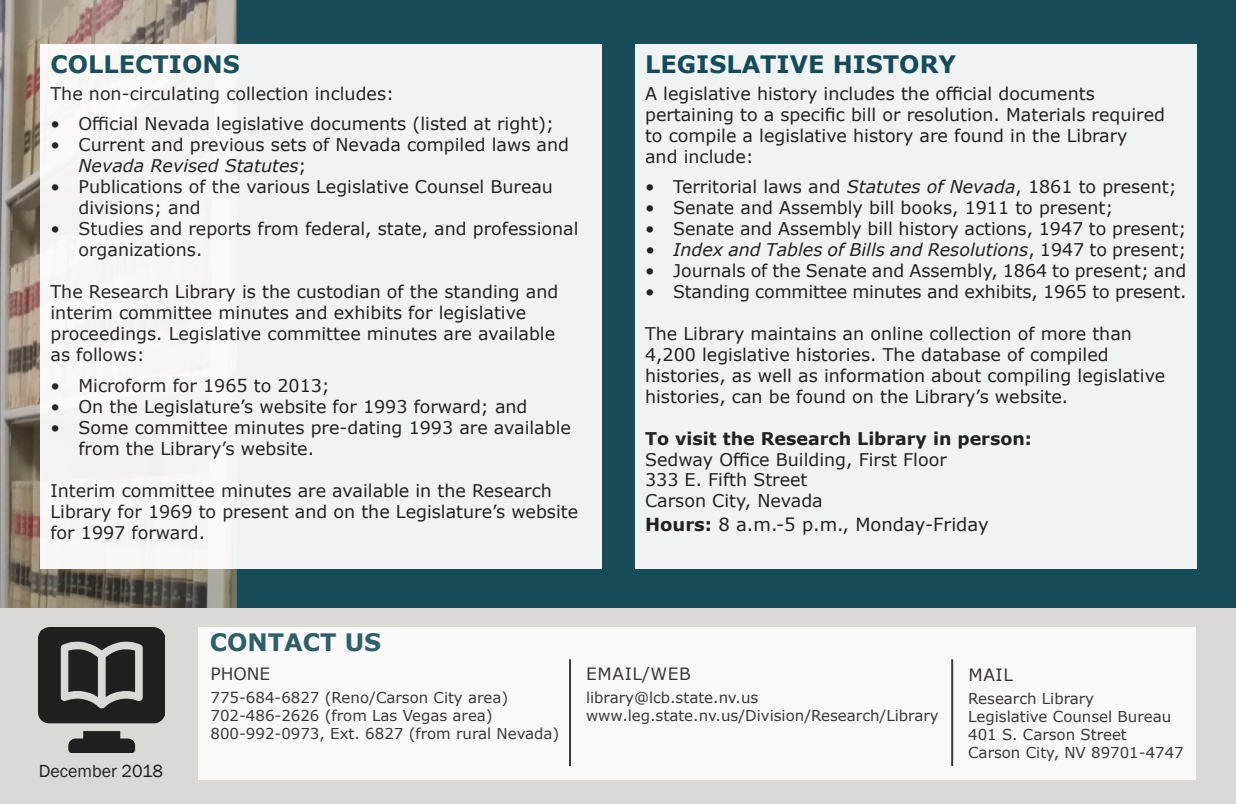
<style>
.page{position:relative;width:1236px;height:804px;background:#fff}
.page>*{position:absolute;margin:0;border:0;box-sizing:border-box;transform-origin:0 0}
.t1{font:700 24px "Verdana";color:#164c58}
.t2{font:18px "Verdana";color:#231f20}
.t3{font:18px "Franklin Gothic";color:#231f20}
.t4{font:17.6px/21px "Verdana";color:#231f20}
.t5{font:italic 17.6px "Verdana";color:#231f20}
.t6{font:700 17.6px "Verdana";color:#231f20}
.t7{font:17px "Verdana";letter-spacing:.035em;color:#231f20}
.t8{font:15px/18px "Verdana";color:#231f20}
.s1{font-style:italic}
.s2{font-style:normal}
.s3{font-weight:700}
</style>
<div class="page">
<div style="left:237px;top:0;width:999px;height:608px;background:#164c58"></div>
<img style="left:0;top:0;width:236px;height:608px">
<div style="left:0;top:608px;width:1236px;height:196px;background:#dad9d6"></div>
<div style="left:635px;top:44px;width:561px;height:525px;background:#f0f3f4"></div>
<div style="left:198px;top:627px;width:998px;height:152px;background:#faf9f9"></div>
<hr style="left:569px;top:659px;width:2px;height:107px;background:#231f20">
<hr style="left:951px;top:659px;width:2px;height:107px;background:#231f20">
<div style="left:40px;top:44px;width:562px;height:525px;background:#f0f3f4"></div>
<img style="left:39px;top:627px;width:125px;height:126px">
<svg style="left:0;top:0;width:7px;height:7px"></svg>
<svg style="left:1229px;top:0;width:7px;height:7px"></svg>
<h1 class="t1" style="left:50px;top:47px;width:191px">COLLECTIONS</h1>
<p class="t4" style="left:50px;top:83px;width:345px">The non-circulating collection includes:</p>
<p class="t4" style="left:50px;top:113px;width:505px">• Official Nevada legislative documents (listed at right);</p>
<p class="t4" style="left:78px;top:134px;width:492px;text-indent:-28px">• Current and previous sets of Nevada compiled laws and<br><span class="s1">Nevada Revised Statutes</span>;</p>
<p class="t4" style="left:78px;top:176px;width:476px;text-indent:-28px">• Publications of the various Legislative Counsel Bureau divisions; and</p>
<p class="t4" style="left:78px;top:218px;width:502px;text-indent:-28px">• Studies and reports from federal, state, and professional organizations.</p>
<p class="t4" style="left:50px;top:281px;width:509px">The Research Library is the custodian of the standing and interim committee minutes and exhibits for legislative proceedings. Legislative committee minutes are available as follows:</p>
<p class="t4" style="left:50px;top:375px;width:281px">• Microform for 1965 to 2013;</p>
<p class="t4" style="left:50px;top:396px;width:479px">• On the Legislature’s website for 1993 forward; and</p>
<p class="t4" style="left:78px;top:417px;width:494px;text-indent:-28px">• Some committee minutes pre-dating 1993 are available from the Library’s website.</p>
<p class="t4" style="left:50px;top:480px;width:529px">Interim committee minutes are available in the Research<br>Library for 1969 to present and on the Legislature’s website for 1997 forward.</p>
<h1 class="t1" style="left:645px;top:47px;width:313px">LEGISLATIVE HISTORY</h1>
<p class="t4" style="left:645px;top:83px;width:522px">A legislative history includes the official documents pertaining to a specific bill or resolution. Materials required to compile a legislative history are found in the Library<br>and include:</p>
<p class="t4" style="left:645px;top:176px;width:533px">• Territorial laws and <span class="s1">Statutes of Nevada</span>, 1861 to present;</p>
<p class="t4" style="left:645px;top:197px;width:470px">• Senate and Assembly bill books, 1911 to present;</p>
<p class="t4" style="left:645px;top:218px;width:543px">• Senate and Assembly bill history actions, 1947 to present;</p>
<p class="t5" style="left:645px;top:238px;width:543px">• Index and Tables of Bills and Resolutions<span class="s2">, 1947 to present;</span></p>
<p class="t4" style="left:645px;top:260px;width:543px">• Journals of the Senate and Assembly, 1864 to present; and</p>
<p class="t4" style="left:645px;top:281px;width:543px">• Standing committee minutes and exhibits, 1965 to present.</p>
<p class="t4" style="left:645px;top:323px;width:522px">The Library maintains an online collection of more than 4,200 legislative histories. The database of compiled histories, as well as information about compiling legislative histories, can be found on the Library’s website.</p>
<p class="t6" style="left:645px;top:426px;width:388px">To visit the Research Library in person:</p>
<p class="t4" style="left:645px;top:449px;width:303px;line-height:20.4px">Sedway Office Building, First Floor<br>333 E. Fifth Street<br>Carson City, Nevada</p>
<p class="t2" style="left:645px;top:512px;width:345px"><span class="s3">Hours:</span> 8 a.m.-5 p.m., Monday-Friday</p>
<p class="t3" style="left:39px;top:760px;width:126px">December 2018</p>
<h1 class="t1" style="left:210px;top:626px;width:173px">CONTACT US</h1>
<p class="t7" style="left:211px;top:662px;width:61px">PHONE</p>
<p class="t8" style="left:211px;top:689px;width:350px">775-684-6827 (Reno/Carson City area)<br>702-486-2626 (from Las Vegas area)<br>800-992-0973, Ext. 6827 (from rural Nevada)</p>
<p class="t7" style="left:586px;top:662px;width:106px">EMAIL/WEB</p>
<p class="t8" style="left:586px;top:689px;width:354px">library@lcb.state.nv.us www.leg.state.nv.us/Division/Research/Library</p>
<p class="t7" style="left:968px;top:663px;width:46px">MAIL</p>
<p class="t8" style="left:968px;top:690px;width:217px">Research Library<br>Legislative Counsel Bureau<br>401 S. Carson Street<br>Carson City, NV 89701-4747</p>
</div>
